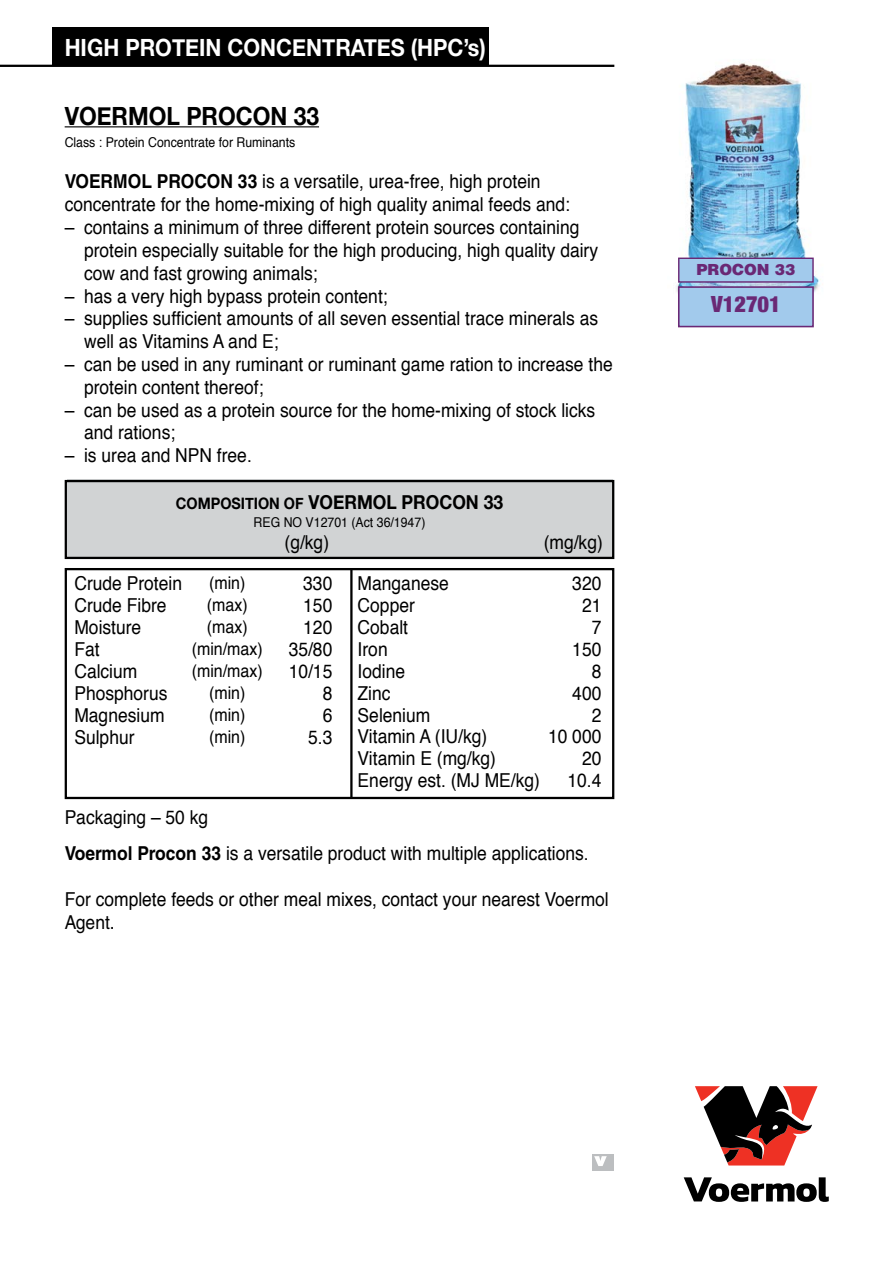
<style>
.page{position:relative;width:893px;height:1263px;background:#fff}
.page>*{position:absolute;margin:0;border:0;box-sizing:border-box;transform-origin:0 0}
.t1{font:700 25.05px "Helvetica Neue";color:#000;scale:.91 1}
.t2{font:700 23.7px "Helvetica Neue";color:#fff;scale:.91 1}
.t3{font:900 condensed 22.35px "Helvetica Neue";color:#6a2875}
.t4{font:19.2px/22.8px "Helvetica";color:#000;scale:.91 1}
.t5{font:700 19.2px "Helvetica Neue";color:#000;scale:.91 1}
.t6{font:19.2px "Helvetica LT Std";color:#000;scale:.91 1}
.t7{font:17.55px "Helvetica";color:#000;scale:.91 1}
.t8{font:900 15.3px "Helvetica LT Std";color:#6a2875}
.t9{font:13.5px "Helvetica";color:#000;scale:.91 1}
.s1{font-family:"Helvetica LT Std";font-weight:700}
.s2{font-size:15.75px}
.s3{font-family:"Helvetica LT Std"}
</style>
<div class="page">
<svg style="left:684px;top:1177px;width:145px;height:25px"></svg>
<svg style="left:695px;top:1086px;width:123px;height:79px"></svg>
<div style="left:592px;top:1154px;width:22px;height:16px;background:#bcbec0"></div>
<svg style="left:594px;top:1156px;width:13px;height:10px"></svg>
<hr style="left:65px;top:126px;width:254px;height:1px;background:#000">
<hr style="left:0;top:65px;width:614px;height:2px;background:#000">
<div style="left:52px;top:27px;width:437px;height:38px;background:#000"></div>
<div style="left:65px;top:568px;width:549px;height:231px;border:2px solid #000"></div>
<div style="left:67px;top:480px;width:545px;height:79px;background:#d1d3d4"></div>
<div style="left:65px;top:480px;width:549px;height:79px;border:2px solid #000"></div>
<hr style="left:350px;top:569px;width:3px;height:229px;background:#000">
<img style="left:676px;top:62px;width:144px;height:231px">
<div style="left:678px;top:258px;width:136px;height:25px;background:#a2caec;border:1px solid #6a2875"></div>
<div style="left:678px;top:286px;width:136px;height:41px;background:#a2caec;border:2px solid #6a2875"></div>
<p class="t2" style="left:65px;top:29px;width:464px">HIGH PROTEIN CONCENTRATES (HPC’s)</p>
<h1 class="t1" style="left:65px;top:96px;width:281px">VOERMOL PROCON 33</h1>
<p class="t9" style="left:65px;top:132px;width:255px">Class : Protein Concentrate for Ruminants</p>
<p class="t4" style="left:65px;top:171px;width:557px"><span class="s1">VOERMOL PROCON 33</span> is a versatile, urea-free, high protein concentrate for the home-mixing of high quality animal feeds and:</p>
<p class="t4" style="left:84px;top:217px;width:566px;text-indent:-19px">– contains a minimum of three different protein sources containing protein especially suitable for the high producing, high quality dairy cow and fast growing animals;</p>
<p class="t4" style="left:65px;top:285px;width:356px">– has a very high bypass protein content;</p>
<p class="t4" style="left:84px;top:308px;width:566px;text-indent:-19px">– supplies sufficient amounts of all seven essential trace minerals as well as Vitamins A and E;</p>
<p class="t4" style="left:84px;top:353px;width:582px;text-indent:-19px">– can be used in any ruminant or ruminant game ration to increase the protein content thereof;</p>
<p class="t4" style="left:84px;top:399px;width:563px;text-indent:-19px">– can be used as a protein source for the home-mixing of stock licks and rations;</p>
<p class="t4" style="left:65px;top:445px;width:207px">– is urea and NPN free.</p>
<p class="t5" style="left:176px;top:487px;width:361px"><span class="s2">COMPOSITION OF</span> VOERMOL PROCON 33</p>
<p class="t9" style="left:254px;top:512px;width:190px">REG NO V12701 (Act 36/1947)</p>
<p class="t4" style="left:285px;top:532px;width:51px">(g/kg)</p>
<p class="t4" style="left:544px;top:532px;width:66px">(mg/kg)</p>
<p class="t4" style="left:74px;top:572px;width:120px">Crude Protein</p>
<p class="t7" style="left:209px;top:569px;width:41px">(min)</p>
<p class="t4" style="left:303px;top:572px;width:33px">330</p>
<p class="t4" style="left:74px;top:594px;width:103px">Crude Fibre</p>
<p class="t7" style="left:207px;top:591px;width:46px">(max)</p>
<p class="t4" style="left:303px;top:594px;width:33px">150</p>
<p class="t4" style="left:74px;top:616px;width:75px">Moisture</p>
<p class="t7" style="left:207px;top:613px;width:46px">(max)</p>
<p class="t4" style="left:303px;top:616px;width:33px">120</p>
<p class="t4" style="left:74px;top:638px;width:29px">Fat</p>
<p class="t7" style="left:192px;top:635px;width:79px">(min/max)</p>
<p class="t4" style="left:289px;top:638px;width:49px">35/80</p>
<p class="t4" style="left:74px;top:660px;width:71px">Calcium</p>
<p class="t7" style="left:192px;top:657px;width:79px">(min/max)</p>
<p class="t4" style="left:289px;top:660px;width:49px">10/15</p>
<p class="t4" style="left:74px;top:682px;width:104px">Phosphorus</p>
<p class="t7" style="left:209px;top:679px;width:41px">(min)</p>
<p class="t4" style="left:323px;top:682px;width:12px">8</p>
<p class="t4" style="left:74px;top:704px;width:101px">Magnesium</p>
<p class="t7" style="left:209px;top:701px;width:41px">(min)</p>
<p class="t4" style="left:323px;top:704px;width:12px">6</p>
<p class="t4" style="left:74px;top:726px;width:68px">Sulphur</p>
<p class="t7" style="left:209px;top:723px;width:41px">(min)</p>
<p class="t4" style="left:308px;top:726px;width:28px">5.3</p>
<p class="t4" style="left:65px;top:806px;width:159px">Packaging – 50 kg</p>
<p class="t4" style="left:358px;top:572px;width:102px">Manganese</p>
<p class="t4" style="left:572px;top:572px;width:33px">320</p>
<p class="t4" style="left:358px;top:594px;width:64px">Copper</p>
<p class="t4" style="left:582px;top:594px;width:23px">21</p>
<p class="t4" style="left:358px;top:616px;width:57px">Cobalt</p>
<p class="t4" style="left:592px;top:616px;width:12px">7</p>
<p class="t4" style="left:358px;top:638px;width:35px">Iron</p>
<p class="t4" style="left:572px;top:638px;width:33px">150</p>
<p class="t4" style="left:358px;top:660px;width:54px">Iodine</p>
<p class="t4" style="left:592px;top:660px;width:12px">8</p>
<p class="t4" style="left:358px;top:682px;width:38px">Zinc</p>
<p class="t4" style="left:572px;top:682px;width:33px">400</p>
<p class="t4" style="left:358px;top:704px;width:81px">Selenium</p>
<p class="t4" style="left:592px;top:704px;width:12px">2</p>
<p class="t4" style="left:358px;top:726px;width:144px">Vitamin A (IU/kg)</p>
<p class="t4" style="left:548px;top:726px;width:60px">10 000</p>
<p class="t4" style="left:358px;top:748px;width:154px">Vitamin E (mg/kg)</p>
<p class="t4" style="left:582px;top:748px;width:23px">20</p>
<p class="t4" style="left:358px;top:770px;width:202px">Energy est. (MJ ME/kg)</p>
<p class="t4" style="left:567px;top:770px;width:39px">10.4</p>
<p class="t4" style="left:65px;top:843px;width:577px"><span class="s1">Voermol Procon 33</span> is a versatile product with multiple applications.</p>
<p class="t4" style="left:65px;top:888px;width:599px">For complete feeds or other meal mixes, contact your nearest <span class="s3">Voermol</span></p>
<p class="t6" style="left:65px;top:911px;width:57px">Agent.</p>
<p class="t8" style="left:696px;top:260px;width:100px">PROCON 33</p>
<p class="t3" style="left:711px;top:286px;width:71px">V12701</p>
</div>
